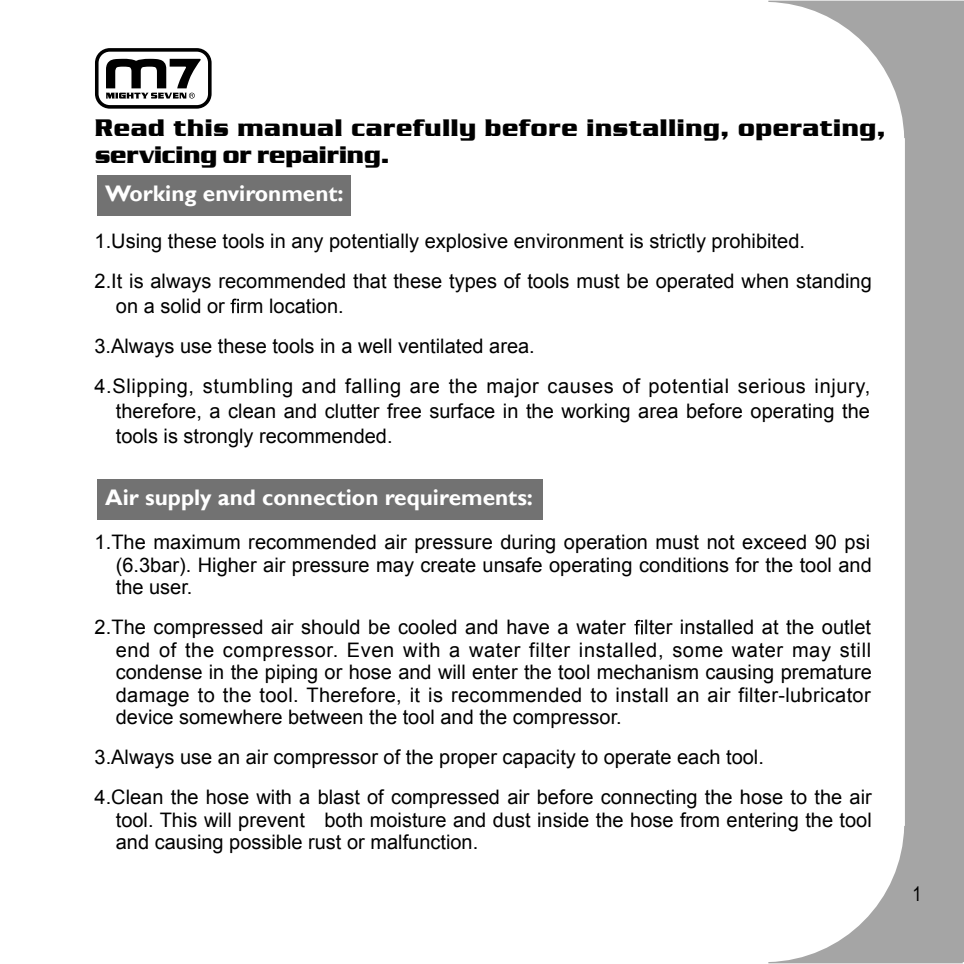
<style>
.page{position:relative;width:964px;height:964px;background:#fff}
.page>*{position:absolute;margin:0;border:0;box-sizing:border-box;transform-origin:0 0}
.t1{font:700 24.75px/27px "Serpentine D";letter-spacing:.03em;color:#000;scale:.91 1}
.t2{font:700 22.5px "Gill Sans";color:#fff}
.t3{font:20px/22.5px "Arial";color:#000}
.t4{font:20px/40px "Arial";letter-spacing:.03em;color:#000}
.t5{font:20px "Arial Narrow";color:#000}
</style>
<div class="page">
<svg style="left:768px;top:1px;width:196px;height:962px"></svg>
<div style="left:97px;top:176px;width:254px;height:40px;background:#727272"></div>
<div style="left:97px;top:479px;width:445px;height:40px;background:#727272"></div>
<svg style="left:634px;top:620px;width:9px;height:14px"></svg>
<svg style="left:230px;top:299px;width:9px;height:14px"></svg>
<svg style="left:95px;top:48px;width:117px;height:61px"></svg>
<p class="t1" style="left:95px;top:114px;width:870px">Read this manual carefully before installing, operating, servicing or repairing.</p>
<p class="t2" style="left:105px;top:180px;width:240px">Working environment:</p>
<p class="t3" style="left:95px;top:221px;width:779px;line-height:40px">1.Using these tools in any potentially explosive environment is strictly prohibited.<br>2.It is always recommended that these types of tools must be operated when standing</p>
<p class="t4" style="left:94px;top:286px;width:777px;text-indent:21px">on a solid or rm location.<br>3.Always use these tools in a well ventilated area.<br>4.Slipping, stumbling and falling are the major causes of potential serious injury,</p>
<p class="t3" style="left:116px;top:399px;width:756px;line-height:25px">therefore, a clean and clutter free surface in the working area before operating the tools is strongly recommended.</p>
<p class="t2" style="left:105px;top:484px;width:429px">Air supply and connection requirements:</p>
<p class="t3" style="left:116px;top:531px;width:757px;text-align:justify;text-indent:-21px">1.The maximum recommended air pressure during operation must not exceed 90 psi (6.3bar). Higher air pressure may create unsafe operating conditions for the tool and the user.</p>
<p class="t3" style="left:116px;top:616px;width:757px;text-align:justify;text-indent:-21px">2.The compressed air should be cooled and have a water lter installed at the outlet end of the compressor. Even with a water filter installed, some water may still condense in the piping or hose and will enter the tool mechanism causing premature damage to the tool. Therefore, it is recommended to install an air filter-lubricator device somewhere between the tool and the compressor.</p>
<p class="t3" style="left:95px;top:737px;width:779px;line-height:40px">3.Always use an air compressor of the proper capacity to operate each tool.<br>4.Clean the hose with a blast of compressed air before connecting the hose to the air</p>
<p class="t3" style="left:116px;top:809px;width:757px">tool. This will prevent both moisture and dust inside the hose from entering the tool and causing possible rust or malfunction.</p>
<p class="t5" style="left:912px;top:880px;width:11px">1</p>
</div>
